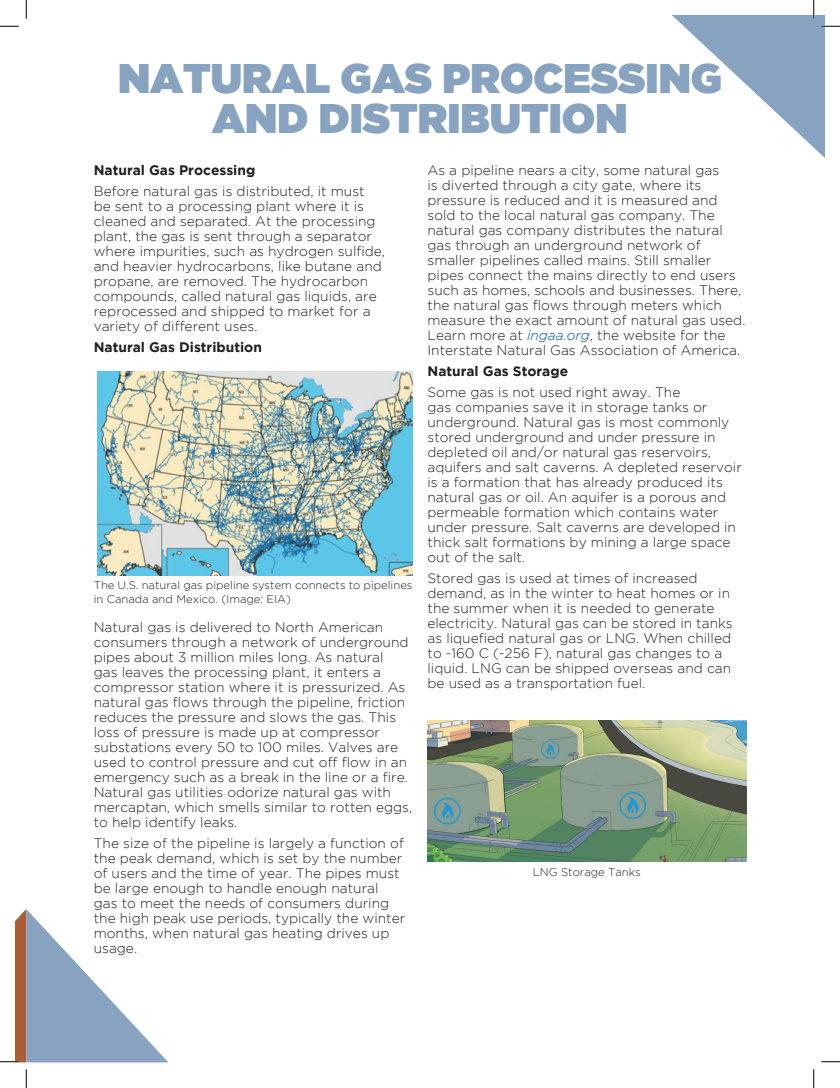
<style>
.page{position:relative;width:840px;height:1088px;background:#fff}
.page>*{position:absolute;margin:0;border:0;box-sizing:border-box;transform-origin:0 0}
.t1{font:41.25px/40px "Gotham Ultra";color:#87a3bf;text-align:center}
.t2{font:300 13.75px/15px "Gotham";color:#231f20}
.t3{font:700 13.75px "Gotham";color:#231f20}
.t4{font:300 11.25px/13.5px "Gotham";color:#231f20}
.s1{font-style:italic;color:#004d8f}
</style>
<div class="page">
<img style="left:97px;top:371px;width:316px;height:204px">
<img style="left:428px;top:720px;width:318px;height:141px">
<svg style="left:0;top:25px;width:19px;height:2px"></svg>
<svg style="left:0;top:909px;width:168px;height:153px"></svg>
<svg style="left:821px;top:1061px;width:19px;height:1px"></svg>
<svg style="left:25px;top:0;width:2px;height:19px"></svg>
<svg style="left:25px;top:1069px;width:2px;height:19px"></svg>
<svg style="left:672px;top:0;width:168px;height:158px"></svg>
<svg style="left:813px;top:1069px;width:2px;height:19px"></svg>
<h1 class="t1" style="left:118px;top:57px;width:605px">NATURAL GAS PROCESSING<br>AND DISTRIBUTION</h1>
<p class="t3" style="left:94px;top:162px;width:163px">Natural Gas Processing</p>
<p class="t2" style="left:94px;top:183px;width:293px">Before natural gas is distributed, it must be sent to a processing plant where it is cleaned and separated. At the processing plant, the gas is sent through a separator where impurities, such as hydrogen sulfide, and heavier hydrocarbons, like butane and propane, are removed. The hydrocarbon compounds, called natural gas liquids, are reprocessed and shipped to market for a variety of different uses.</p>
<p class="t3" style="left:94px;top:339px;width:170px">Natural Gas Distribution</p>
<p class="t4" style="left:94px;top:578px;width:320px">The U.S. natural gas pipeline system connects to pipelines in Canada and Mexico. (Image: EIA)</p>
<p class="t2" style="left:94px;top:619px;width:320px">Natural gas is delivered to North American consumers through a network of underground pipes about 3 million miles long. As natural<br>gas leaves the processing plant, it enters a compressor station where it is pressurized. As natural gas flows through the pipeline, friction reduces the pressure and slows the gas. This loss of pressure is made up at compressor substations every 50 to 100 miles. Valves are used to control pressure and cut off flow in an emergency such as a break in the line or a fire.<br>Natural gas utilities odorize natural gas with mercaptan, which smells similar to rotten eggs, to help identify leaks.</p>
<p class="t2" style="left:94px;top:835px;width:313px">The size of the pipeline is largely a function of the peak demand, which is set by the number of users and the time of year. The pipes must be large enough to handle enough natural gas to meet the needs of consumers during the high peak use periods, typically the winter months, when natural gas heating drives up usage.</p>
<p class="t2" style="left:428px;top:162px;width:320px">As a pipeline nears a city, some natural gas<br>is diverted through a city gate, where its pressure is reduced and it is measured and sold to the local natural gas company. The natural gas company distributes the natural gas through an underground network of smaller pipelines called mains. Still smaller pipes connect the mains directly to end users such as homes, schools and businesses. There, the natural gas flows through meters which measure the exact amount of natural gas used.<br>Learn more at <span class="s1">ingaa.org</span>, the website for the Interstate Natural Gas Association of America.</p>
<p class="t3" style="left:428px;top:363px;width:142px">Natural Gas Storage</p>
<p class="t2" style="left:428px;top:384px;width:316px">Some gas is not used right away. The<br>gas companies save it in storage tanks or underground. Natural gas is most commonly stored underground and under pressure in depleted oil and/or natural gas reservoirs, aquifers and salt caverns. A depleted reservoir is a formation that has already produced its natural gas or oil. An aquifer is a porous and permeable formation which contains water under pressure. Salt caverns are developed in thick salt formations by mining a large space out of the salt.</p>
<p class="t2" style="left:428px;top:570px;width:307px">Stored gas is used at times of increased demand, as in the winter to heat homes or in the summer when it is needed to generate electricity. Natural gas can be stored in tanks as liquefied natural gas or LNG. When chilled to -160 C (-256 F), natural gas changes to a liquid. LNG can be shipped overseas and can be used as a transportation fuel.</p>
<p class="t4" style="left:533px;top:865px;width:109px">LNG Storage Tanks</p>
</div>
